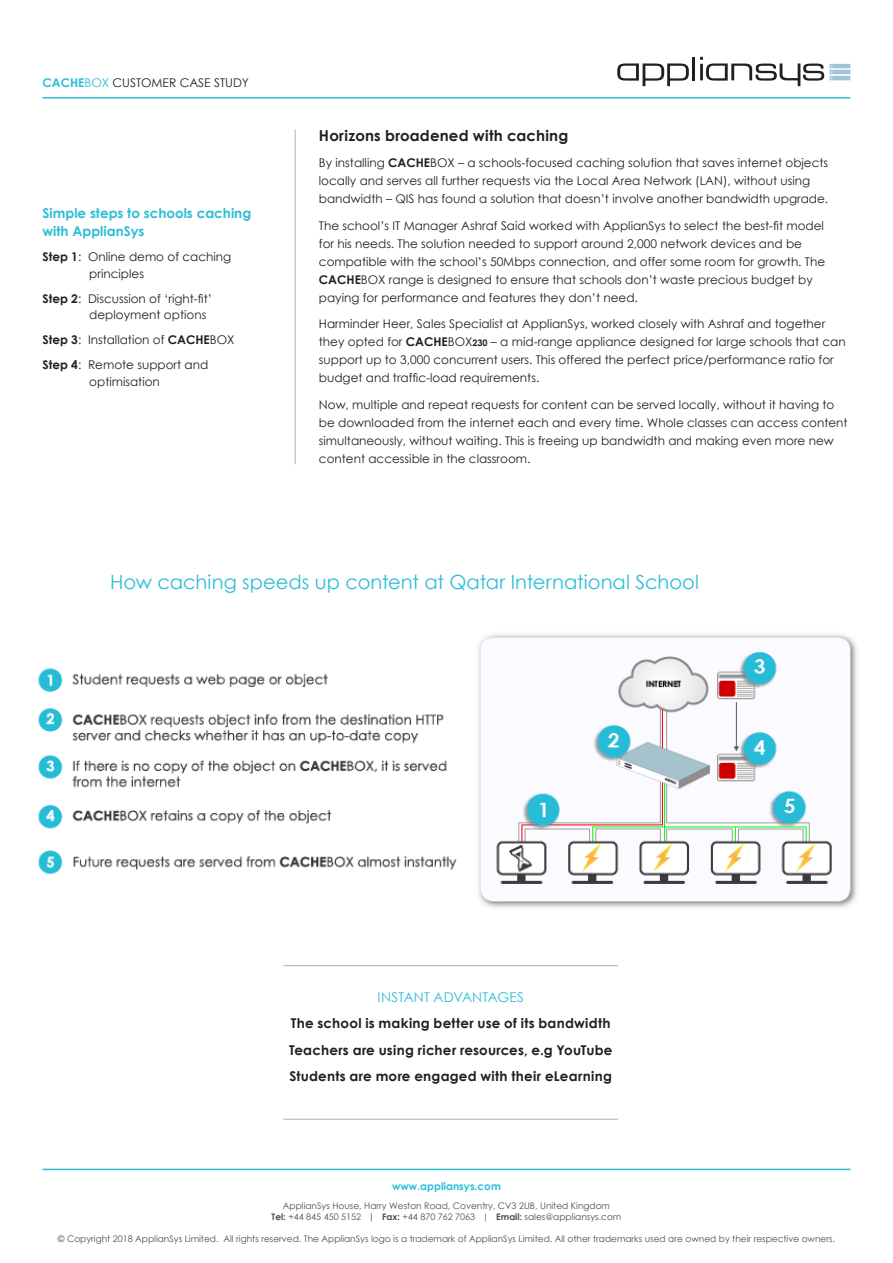
<style>
.page{position:relative;width:893px;height:1263px;background:#fff}
.page>*{position:absolute;margin:0;border:0;box-sizing:border-box;transform-origin:0 0}
.Heading_Style{font:19.5px "Century Gothic";color:#2cbdd8}
.Heading_Style-2{font:700 15px "Century Gothic";letter-spacing:.01em;color:#231f20}
.Body_Para{font:700 13.5px "Century Gothic";letter-spacing:.015em;color:#231f20}
.Heading_Style-3{font:700 13.5px/18px "Century Gothic";color:#2cbdd8}
.Heading_Style-4{font:13.5px "Century Gothic";letter-spacing:.015em;color:#2cbdd8}
.Body_Para-2{font:12px/18px "Century Gothic";color:#231f20}
.Step_bullets{font:12px/16.5px "Century Gothic";color:#231f20}
.t1{font:700 10.5px "Century Gothic";color:#2cbdd8}
.t2{font:9px "Century Gothic";color:#4d4d4d}
.s1{font-weight:700;color:#2cbdd8}
.s2{color:#2cbdd8}
.s3{font-weight:700}
.s4{font-weight:700;font-size:9px}
</style>
<div class="page">
<svg style="left:617px;top:63px;width:72px;height:23px"></svg>
<hr style="left:692px;top:57px;width:3px;height:23px;background:#231f20">
<svg style="left:700px;top:57px;width:124px;height:29px"></svg>
<svg style="left:830px;top:64px;width:20px;height:16px"></svg>
<hr style="left:43px;top:97px;width:807px;height:2px;background:#2cbdd8">
<hr style="left:43px;top:1169px;width:807px;height:1px;background:#2cbdd8">
<hr style="left:295px;top:130px;width:1px;height:334px;background:#5e5e5e">
<img style="left:38px;top:634px;width:819px;height:274px">
<hr style="left:283px;top:965px;width:335px;height:1px;background:#5e5e5e">
<hr style="left:283px;top:1119px;width:335px;height:1px;background:#5e5e5e">
<p class="Body_Para-2" style="left:43px;top:73px;width:208px"><span class="s1">CACHE</span><span class="s2">BOX</span> CUSTOMER CASE STUDY</p>
<p class="Heading_Style-3" style="left:43px;top:204px;width:210px">Simple steps to schools caching with ApplianSys</p>
<p class="Body_Para-2" style="left:89px;top:249px;width:143px;line-height:16.5px;text-indent:-47px"><span class="s3">Step 1</span>: Online demo of caching principles</p>
<p class="Step_bullets" style="left:89px;top:290px;width:124px;text-indent:-47px"><span class="s3">Step 2</span>: Discussion of ‘right-fit’ deployment options</p>
<p class="Body_Para-2" style="left:43px;top:331px;width:193px"><span class="s3">Step 3</span>: Installation of <span class="s3">CACHE</span>BOX</p>
<p class="Body_Para-2" style="left:43px;top:357px;width:167px;line-height:16.5px;text-align:center"><span class="s3">Step 4</span>: Remote support and optimisation</p>
<p class="Heading_Style-2" style="left:319px;top:124px;width:251px">Horizons broadened with caching</p>
<p class="Body_Para-2" style="left:319px;top:154px;width:511px">By installing <span class="s3">CACHE</span>BOX – a schools-focused caching solution that saves internet objects locally and serves all further requests via the Local Area Network (LAN), without using bandwidth – QIS has found a solution that doesn’t involve another bandwidth upgrade.</p>
<p class="Body_Para-2" style="left:319px;top:216px;width:508px">The school’s IT Manager Ashraf Said worked with ApplianSys to select the best-fit model for his needs. The solution needed to support around 2,000 network devices and be compatible with the school’s 50Mbps connection, and offer some room for growth. The <span class="s3">CACHE</span>BOX range is designed to ensure that schools don’t waste precious budget by paying for performance and features they don’t need.</p>
<p class="Body_Para-2" style="left:319px;top:315px;width:528px">Harminder Heer, Sales Specialist at ApplianSys, worked closely with Ashraf and together they opted for <span class="s3">CACHE</span>BOX<span class="s4">230</span> – a mid-range appliance designed for large schools that can support up to 3,000 concurrent users. This offered the perfect price/performance ratio for budget and traffic-load requirements.</p>
<p class="Body_Para-2" style="left:319px;top:395px;width:530px">Now, multiple and repeat requests for content can be served locally, without it having to be downloaded from the internet each and every time. Whole classes can access content simultaneously, without waiting. This is freeing up bandwidth and making even more new content accessible in the classroom.</p>
<p class="Heading_Style" style="left:110px;top:568px;width:590px">How caching speeds up content at Qatar International School</p>
<p class="Heading_Style-4" style="left:378px;top:987px;width:148px">INSTANT ADVANTAGES</p>
<p class="Body_Para" style="left:291px;top:1013px;width:321px">The school is making better use of its bandwidth</p>
<p class="Body_Para" style="left:289px;top:1039px;width:325px">Teachers are using richer resources, e.g YouTube</p>
<p class="Body_Para" style="left:289px;top:1066px;width:324px">Students are more engaged with their eLearning</p>
<p class="t1" style="left:392px;top:1178px;width:110px">www.appliansys.com</p>
<p class="t2" style="left:283px;top:1200px;width:329px">ApplianSys House, Harry Weston Road, Coventry, CV3 2UB, United Kingdom</p>
<p class="t2" style="left:272px;top:1210px;width:351px"><span class="s3">Tel:</span> +44 845 450 5152 | <span class="s3">Fax:</span> +44 870 762 7063 | <span class="s3">Email:</span> sales@appliansys.com</p>
<p class="t2" style="left:58px;top:1232px;width:779px">© Copyright 2018 ApplianSys Limited. All rights reserved. The ApplianSys logo is a trademark of ApplianSys Limited. All other trademarks used are owned by their respective owners.</p>
</div>
